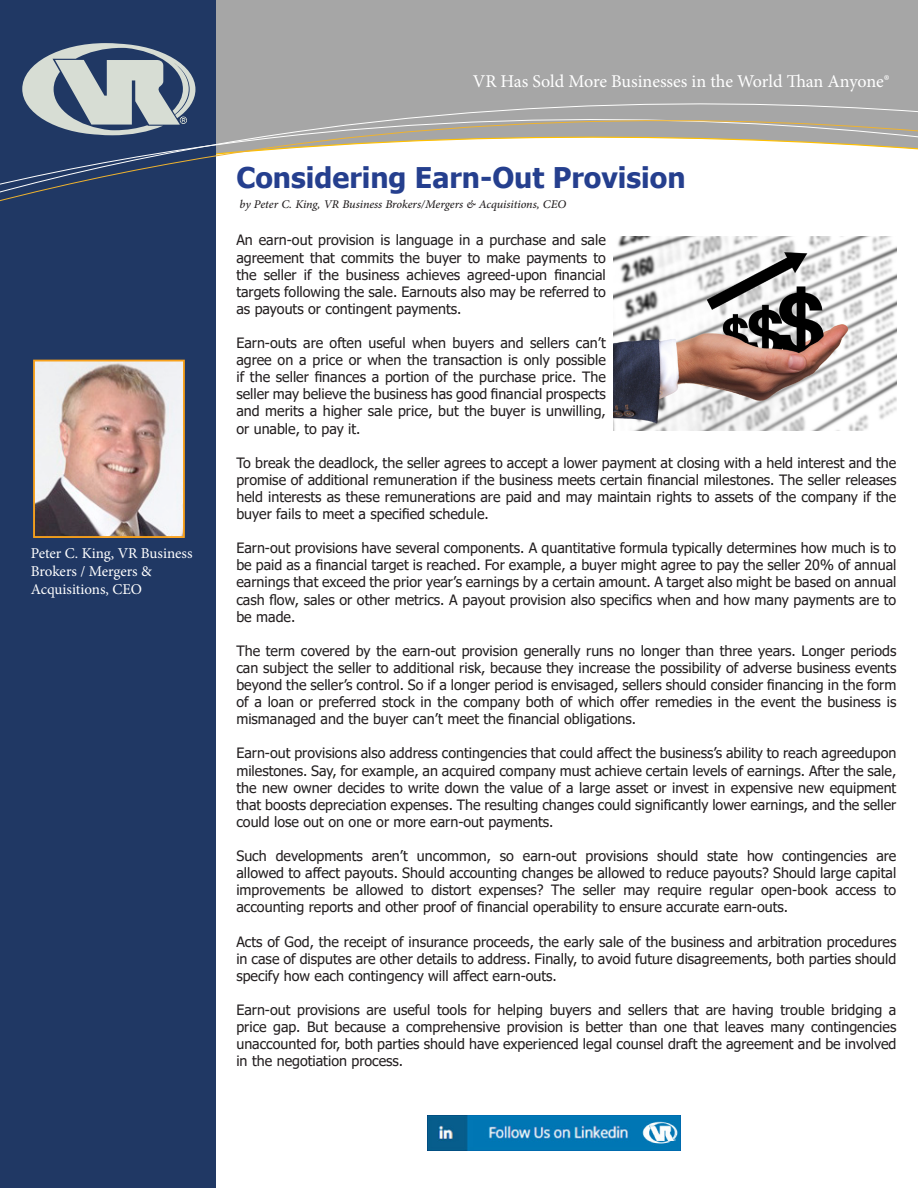
<style>
.page{position:relative;width:918px;height:1188px;background:#fff}
.page>*{position:absolute;margin:0;border:0;box-sizing:border-box;transform-origin:0 0}
.t1{font:700 28.5px "Tahoma";color:#253f8e}
.t2{font:18px "Minion Pro";letter-spacing:-.005em;color:#fff}
.t3{font:italic 16.5px "Adobe Arabic";letter-spacing:-.005em;color:#231f20}
.t4{font:15px/18px "Minion Pro";letter-spacing:-.005em;color:#fff}
.t5{font:14.25px/17.1px "Tahoma";color:#231f20;text-align:justify}
</style>
<div class="page">
<div style="left:216px;top:0;width:702px;height:95px;background:#a6a6a6"></div>
<div style="left:0;top:0;width:216px;height:1188px;background:#203864"></div>
<div style="left:216px;top:95px;width:702px;height:16px;background:#a6a6a6"></div>
<svg style="left:0;top:111px;width:918px;height:90px"></svg>
<img style="left:36px;top:363px;width:146px;height:172px">
<div style="left:33px;top:360px;width:152px;height:178px;border:2px solid #f9a21c"></div>
<svg style="left:22px;top:43px;width:173px;height:92px"></svg>
<img style="left:613px;top:237px;width:283px;height:193px">
<img style="left:428px;top:1116px;width:252px;height:34px">
<p class="t4" style="left:31px;top:545px;width:163px">Peter C. King, VR Business<br>Brokers / Mergers &amp;<br>Acquisitions, CEO</p>
<p class="t2" style="left:473px;top:69px;width:419px">VR Has Sold More Businesses in the World Than Anyone®</p>
<p class="t1" style="left:236px;top:158px;width:451px">Considering Earn-Out Provision</p>
<p class="t3" style="left:240px;top:193px;width:328px">by Peter C. King, VR Business Brokers/Mergers &amp; Acquisitions, CEO</p>
<p class="t5" style="left:236px;top:233px;width:371px">An earn-out provision is language in a purchase and sale agreement that commits the buyer to make payments to the seller if the business achieves agreed-upon financial targets following the sale. Earnouts also may be referred to as payouts or contingent payments.</p>
<p class="t5" style="left:236px;top:335px;width:371px">Earn-outs are often useful when buyers and sellers can’t agree on a price or when the transaction is only possible if the seller finances a portion of the purchase price. The seller may believe the business has good financial prospects and merits a higher sale price, but the buyer is unwilling, or unable, to pay it.</p>
<p class="t5" style="left:236px;top:455px;width:662px">To break the deadlock, the seller agrees to accept a lower payment at closing with a held interest and the promise of additional remuneration if the business meets certain financial milestones. The seller releases held interests as these remunerations are paid and may maintain rights to assets of the company if the buyer fails to meet a specified schedule.</p>
<p class="t5" style="left:236px;top:540px;width:662px">Earn-out provisions have several components. A quantitative formula typically determines how much is to be paid as a financial target is reached. For example, a buyer might agree to pay the seller 20% of annual earnings that exceed the prior year’s earnings by a certain amount. A target also might be based on annual cash flow, sales or other metrics. A payout provision also specifics when and how many payments are to be made.</p>
<p class="t5" style="left:236px;top:643px;width:661px">The term covered by the earn-out provision generally runs no longer than three years. Longer periods can subject the seller to additional risk, because they increase the possibility of adverse business events beyond the seller’s control. So if a longer period is envisaged, sellers should consider financing in the form of a loan or preferred stock in the company both of which offer remedies in the event the business is mismanaged and the buyer can’t meet the financial obligations.</p>
<p class="t5" style="left:236px;top:746px;width:662px">Earn-out provisions also address contingencies that could affect the business’s ability to reach agreedupon milestones. Say, for example, an acquired company must achieve certain levels of earnings. After the sale, the new owner decides to write down the value of a large asset or invest in expensive new equipment that boosts depreciation expenses. The resulting changes could significantly lower earnings, and the seller could lose out on one or more earn-out payments.</p>
<p class="t5" style="left:236px;top:848px;width:662px">Such developments aren’t uncommon, so earn-out provisions should state how contingencies are allowed to affect payouts. Should accounting changes be allowed to reduce payouts? Should large capital improvements be allowed to distort expenses? The seller may require regular open-book access to accounting reports and other proof of financial operability to ensure accurate earn-outs.</p>
<p class="t5" style="left:236px;top:934px;width:662px">Acts of God, the receipt of insurance proceeds, the early sale of the business and arbitration procedures in case of disputes are other details to address. Finally, to avoid future disagreements, both parties should specify how each contingency will affect earn-outs.</p>
<p class="t5" style="left:236px;top:1002px;width:662px">Earn-out provisions are useful tools for helping buyers and sellers that are having trouble bridging a price gap. But because a comprehensive provision is better than one that leaves many contingencies unaccounted for, both parties should have experienced legal counsel draft the agreement and be involved in the negotiation process.</p>
</div>
